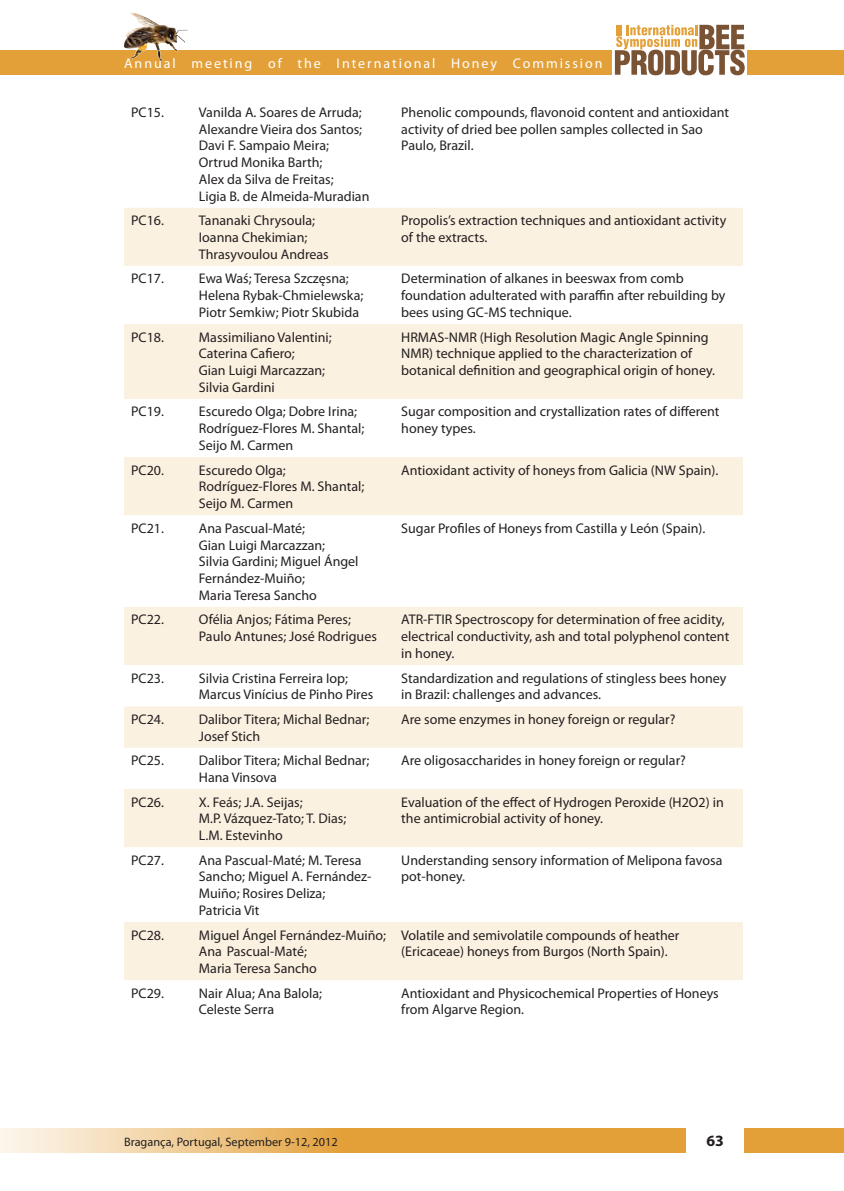
<style>
.page{position:relative;width:844px;height:1191px;background:#fff}
.page>*{position:absolute;margin:0;border:0;box-sizing:border-box;transform-origin:0 0}
.t1{font:700 15.75px "Myriad Pro";color:#231f20}
.t2{font:14px/16.8px "Myriad Pro";color:#231f20}
.t3{font:14px "Myriad Pro";letter-spacing:.14em;color:#fff}
.t4{font:12.25px "Myriad Pro";color:#231f20}
</style>
<div class="page">
<div style="left:747px;top:50px;width:96px;height:24px;background:#e3a039"></div>
<div style="left:0;top:50px;width:611px;height:24px;background:#e3a039"></div>
<div style="left:744px;top:1128px;width:99px;height:24px;background:#e3a039"></div>
<svg style="left:0;top:1128px;width:685px;height:24px;background:#e9b769"></svg>
<img style="left:124px;top:12px;width:64px;height:50px">
<svg style="left:614px;top:25px;width:130px;height:50px"></svg>
<svg style="left:124px;top:208px;width:618px;height:772px;fill:#fbf1e1"></svg>
<p class="t3" style="left:124px;top:55px;width:480px">Annual meeting of the International Honey Commission</p>
<p class="t2" style="left:131px;top:103px;width:34px">PC15.</p>
<p class="t2" style="left:199px;top:103px;width:164px">Vanilda A. Soares de Arruda;</p>
<p class="t2" style="left:199px;top:120px;width:165px">Alexandre Vieira dos Santos;</p>
<p class="t2" style="left:199px;top:137px;width:132px">Davi F. Sampaio Meira;</p>
<p class="t2" style="left:199px;top:154px;width:125px">Ortrud Monika Barth;</p>
<p class="t2" style="left:199px;top:171px;width:136px">Alex da Silva de Freitas;</p>
<p class="t2" style="left:199px;top:187px;width:172px">Ligia B. de Almeida-Muradian</p>
<p class="t2" style="left:131px;top:212px;width:34px">PC16.</p>
<p class="t2" style="left:199px;top:212px;width:118px">Tananaki Chrysoula;</p>
<p class="t2" style="left:199px;top:229px;width:110px">Ioanna Chekimian;</p>
<p class="t2" style="left:199px;top:245px;width:131px">Thrasyvoulou Andreas</p>
<p class="t2" style="left:131px;top:270px;width:34px">PC17.</p>
<p class="t2" style="left:199px;top:270px;width:151px">Ewa Waś; Teresa Szczęsna;</p>
<p class="t2" style="left:199px;top:287px;width:166px">Helena Rybak-Chmielewska;</p>
<p class="t2" style="left:199px;top:304px;width:162px">Piotr Semkiw; Piotr Skubida</p>
<p class="t2" style="left:131px;top:328px;width:34px">PC18.</p>
<p class="t2" style="left:199px;top:328px;width:134px">Massimiliano Valentini;</p>
<p class="t2" style="left:199px;top:345px;width:97px">Caterina Cafiero;</p>
<p class="t2" style="left:199px;top:362px;width:128px">Gian Luigi Marcazzan;</p>
<p class="t2" style="left:199px;top:378px;width:77px">Silvia Gardini</p>
<p class="t2" style="left:131px;top:403px;width:34px">PC19.</p>
<p class="t2" style="left:199px;top:403px;width:160px">Escuredo Olga; Dobre Irina;</p>
<p class="t2" style="left:199px;top:420px;width:167px">Rodríguez-Flores M. Shantal;</p>
<p class="t2" style="left:199px;top:437px;width:96px">Seijo M. Carmen</p>
<p class="t2" style="left:131px;top:461px;width:34px">PC20.</p>
<p class="t2" style="left:199px;top:461px;width:88px">Escuredo Olga;</p>
<p class="t2" style="left:199px;top:478px;width:167px">Rodríguez-Flores M. Shantal;</p>
<p class="t2" style="left:199px;top:495px;width:96px">Seijo M. Carmen</p>
<p class="t2" style="left:131px;top:519px;width:34px">PC21.</p>
<p class="t2" style="left:199px;top:519px;width:108px">Ana Pascual-Maté;</p>
<p class="t2" style="left:199px;top:536px;width:128px">Gian Luigi Marcazzan;</p>
<p class="t2" style="left:199px;top:553px;width:161px">Silvia Gardini; Miguel Ángel<br>Fernández-Muiño;</p>
<p class="t2" style="left:199px;top:586px;width:120px">Maria Teresa Sancho</p>
<p class="t2" style="left:131px;top:611px;width:34px">PC22.</p>
<p class="t2" style="left:199px;top:611px;width:154px">Ofélia Anjos; Fátima Peres;</p>
<p class="t2" style="left:199px;top:628px;width:179px">Paulo Antunes; José Rodrigues</p>
<p class="t2" style="left:131px;top:669px;width:34px">PC23.</p>
<p class="t2" style="left:199px;top:669px;width:151px">Silvia Cristina Ferreira Iop;</p>
<p class="t2" style="left:199px;top:686px;width:176px">Marcus Vinícius de Pinho Pires</p>
<p class="t2" style="left:131px;top:710px;width:34px">PC24.</p>
<p class="t2" style="left:199px;top:710px;width:172px">Dalibor Titera; Michal Bednar;</p>
<p class="t2" style="left:199px;top:727px;width:63px">Josef Stich</p>
<p class="t2" style="left:131px;top:752px;width:34px">PC25.</p>
<p class="t2" style="left:199px;top:752px;width:172px">Dalibor Titera; Michal Bednar;</p>
<p class="t2" style="left:199px;top:768px;width:80px">Hana Vinsova</p>
<p class="t2" style="left:131px;top:793px;width:34px">PC26.</p>
<p class="t2" style="left:199px;top:793px;width:105px">X. Feás; J.A. Seijas;</p>
<p class="t2" style="left:199px;top:810px;width:149px">M.P. Vázquez-Tato; T. Dias;</p>
<p class="t2" style="left:199px;top:826px;width:85px">L.M. Estevinho</p>
<p class="t2" style="left:131px;top:851px;width:34px">PC27.</p>
<p class="t2" style="left:199px;top:851px;width:174px">Ana Pascual-Maté; M. Teresa<br>Sancho; Miguel A. Fernández-<br>Muiño; Rosires Deliza;</p>
<p class="t2" style="left:199px;top:901px;width:62px">Patricia Vit</p>
<p class="t2" style="left:131px;top:926px;width:34px">PC28.</p>
<p class="t2" style="left:199px;top:926px;width:189px">Miguel Ángel Fernández-Muiño;<br>Ana Pascual-Maté;</p>
<p class="t2" style="left:199px;top:959px;width:120px">Maria Teresa Sancho</p>
<p class="t2" style="left:131px;top:984px;width:34px">PC29.</p>
<p class="t2" style="left:199px;top:984px;width:125px">Nair Alua; Ana Balola;</p>
<p class="t2" style="left:199px;top:1001px;width:77px">Celeste Serra</p>
<p class="t2" style="left:401px;top:103px;width:329px">Phenolic compounds, flavonoid content and antioxidant activity of dried bee pollen samples collected in Sao<br>Paulo, Brazil.</p>
<p class="t2" style="left:401px;top:212px;width:326px">Propolis’s extraction techniques and antioxidant activity of the extracts.</p>
<p class="t2" style="left:401px;top:270px;width:325px">Determination of alkanes in beeswax from comb foundation adulterated with paraffin after rebuilding by bees using GC-MS technique.</p>
<p class="t2" style="left:401px;top:328px;width:315px">HRMAS-NMR (High Resolution Magic Angle Spinning<br>NMR) technique applied to the characterization of botanical definition and geographical origin of honey.</p>
<p class="t2" style="left:401px;top:403px;width:319px">Sugar composition and crystallization rates of different honey types.</p>
<p class="t2" style="left:401px;top:461px;width:318px">Antioxidant activity of honeys from Galicia (NW Spain).</p>
<p class="t2" style="left:401px;top:519px;width:305px">Sugar Profiles of Honeys from Castilla y León (Spain).</p>
<p class="t2" style="left:401px;top:611px;width:329px">ATR-FTIR Spectroscopy for determination of free acidity, electrical conductivity, ash and total polyphenol content in honey.</p>
<p class="t2" style="left:401px;top:669px;width:327px">Standardization and regulations of stingless bees honey in Brazil: challenges and advances.</p>
<p class="t2" style="left:401px;top:710px;width:275px">Are some enzymes in honey foreign or regular?</p>
<p class="t2" style="left:401px;top:752px;width:286px">Are oligosaccharides in honey foreign or regular?</p>
<p class="t2" style="left:401px;top:793px;width:324px">Evaluation of the effect of Hydrogen Peroxide (H2O2) in the antimicrobial activity of honey.</p>
<p class="t2" style="left:401px;top:851px;width:322px">Understanding sensory information of Melipona favosa pot-honey.</p>
<p class="t2" style="left:401px;top:926px;width:279px">Volatile and semivolatile compounds of heather (Ericaceae) honeys from Burgos (North Spain).</p>
<p class="t2" style="left:401px;top:984px;width:319px">Antioxidant and Physicochemical Properties of Honeys from Algarve Region.</p>
<p class="t4" style="left:124px;top:1134px;width:215px">Bragança, Portugal, September 9-12, 2012</p>
<p class="t1" style="left:706px;top:1130px;width:19px">63</p>
</div>
